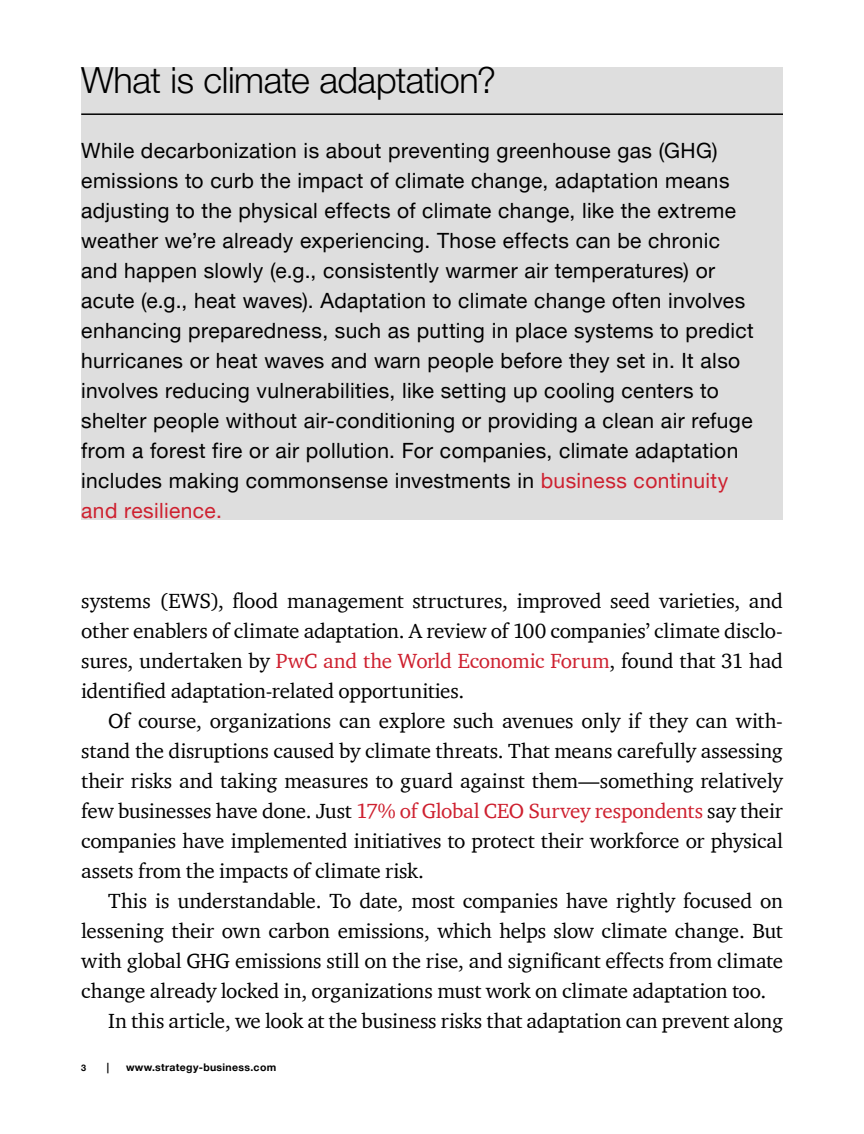
<style>
.page{position:relative;width:864px;height:1134px;background:#fff}
.page>*{position:absolute;margin:0;border:0;box-sizing:border-box;transform-origin:0 0}
.t1{font:300 36px "Helvetica Neue LT Pro";letter-spacing:-.015em;color:#000}
.t2{font:21px/30px "ITC Charter Com";letter-spacing:-.01em;color:#000;text-align:justify}
.t3{font:21px/30px "Helvetica Neue LT Pro";letter-spacing:.015em;color:#000}
.t4{font:700 10.5px "Helvetica Neue LT Pro";letter-spacing:.03em;color:#000}
.t5{font:700 9px "Helvetica Neue LT Pro";color:#000}
.s1{color:#ce202f}
</style>
<div class="page">
<div style="left:81px;top:68px;width:702px;height:452px;background:#dedede"></div>
<hr style="left:81px;top:113px;width:702px;height:2px;background:#000">
<h1 class="t1" style="left:81px;top:58px;width:417px">What is climate adaptation?</h1>
<p class="t3" style="left:81px;top:135px;width:674px">While decarbonization is about preventing greenhouse gas (GHG) emissions to curb the impact of climate change, adaptation means adjusting to the physical effects of climate change, like the extreme weather we’re already experiencing. Those effects can be chronic and happen slowly (e.g., consistently warmer air temperatures) or acute (e.g., heat waves). Adaptation to climate change often involves enhancing preparedness, such as putting in place systems to predict hurricanes or heat waves and warn people before they set in. It also involves reducing vulnerabilities, like setting up cooling centers to shelter people without air-conditioning or providing a clean air refuge from a forest fire or air pollution. For companies, climate adaptation includes making commonsense investments in <span class="s1">business continuity and resilience.</span></p>
<p class="t2" style="left:81px;top:585px;width:703px">systems (EWS), flood management structures, improved seed varieties, and other enablers of climate adaptation. A review of 100 companies’ climate disclo&shy;sures, undertaken by <span class="s1">PwC and the World Economic Forum</span>, found that 31 had identified adaptation-related opportunities.</p>
<p class="t2" style="left:81px;top:705px;width:703px;text-indent:27px">Of course, organizations can explore such avenues only if they can with&shy;stand the disruptions caused by climate threats. That means carefully assessing their risks and taking measures to guard against them—something relatively few businesses have done. Just <span class="s1">17% of Global CEO Survey respondents</span> say their companies have implemented initiatives to protect their workforce or physical assets from the impacts of climate risk.</p>
<p class="t2" style="left:108px;top:885px;width:676px">This is understandable. To date, most companies have rightly focused on</p>
<p class="t2" style="left:81px;top:915px;width:703px">lessening their own carbon emissions, which helps slow climate change. But</p>
<p class="t2" style="left:81px;top:945px;width:703px">with global GHG emissions still on the rise, and significant effects from climate</p>
<p class="t2" style="left:81px;top:975px;width:686px">change already locked in, organizations must work on climate adaptation too.</p>
<p class="t2" style="left:108px;top:1005px;width:676px">In this article, we look at the business risks that adaptation can prevent along</p>
<p class="t5" style="left:81px;top:1063px;width:7px">3</p>
<p class="t4" style="left:107px;top:1061px;width:4px">|</p>
<p class="t4" style="left:126px;top:1061px;width:152px">www.strategy-business.com</p>
</div>
